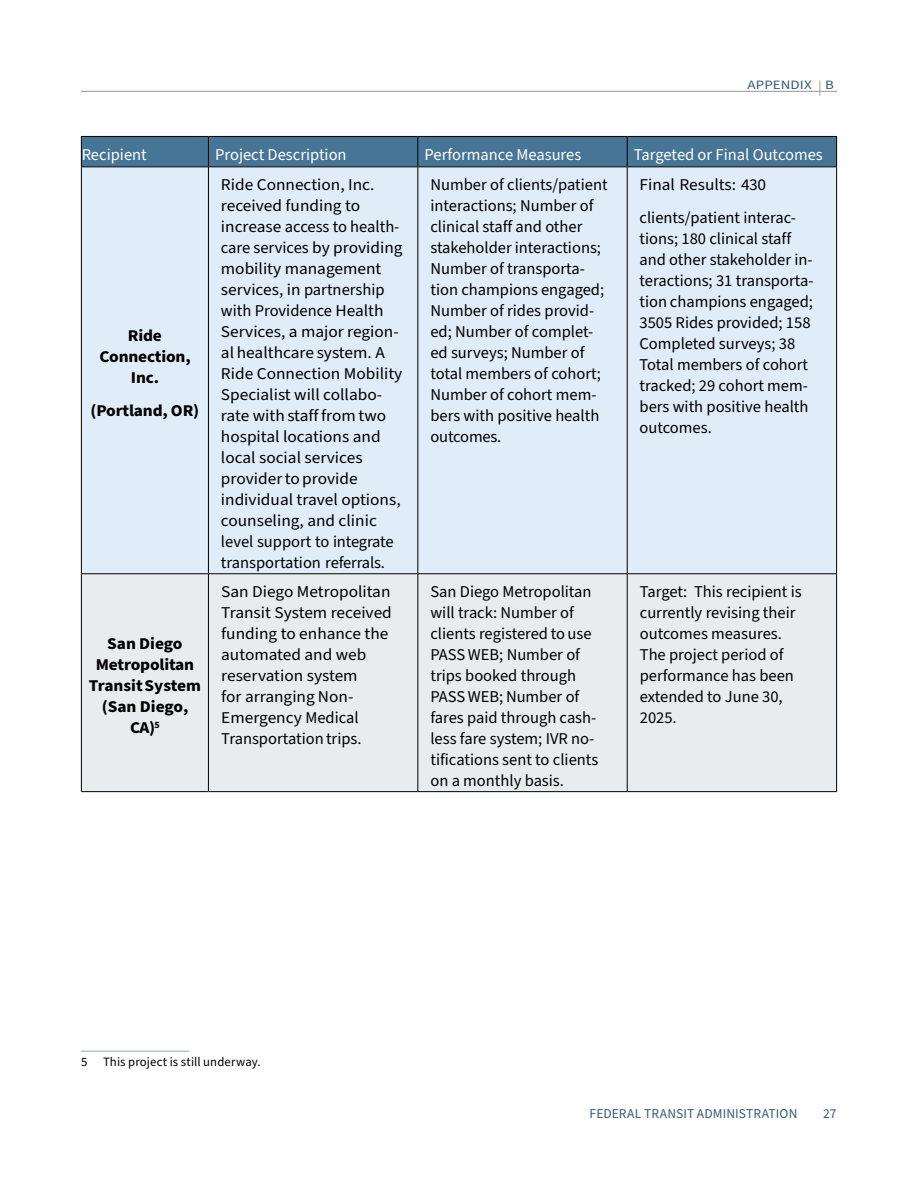
<style>
.page{position:relative;width:918px;height:1188px;background:#fff}
.page>*{position:absolute;margin:0;border:0;box-sizing:border-box;transform-origin:0 0}
.t1{font:16.5px/21px "Source Sans Pro";color:#000}
.t2{font:16.5px/21px "Source Sans Pro";color:#000;scale:1.05 1}
.t3{font:700 16.5px/21px "Source Sans Pro";letter-spacing:-.01em;color:#000;text-align:center;scale:1.05 1}
.t4{font:16.5px "Source Sans Pro";color:#fff}
.t5{font:13.5px "Source Sans Pro";letter-spacing:.005em;color:#395b74}
.t6{font:12.75px "Source Sans Pro";letter-spacing:.01em;color:#000}
.t7{font:12.75px "Source Sans Pro";letter-spacing:.005em;color:#395b74;scale:1.18 1}
.s1{font-size:15.3px;color:#a7a9ac}
</style>
<div class="page">
<hr style="left:81px;top:91px;width:756px;height:1px;background:#939598">
<div style="left:82px;top:167px;width:754px;height:406px;background:#e0edf9"></div>
<div style="left:82px;top:574px;width:754px;height:217px;background:#e9ecee"></div>
<div style="left:81px;top:136px;width:756px;height:30px;background:#467595"></div>
<hr style="left:81px;top:166px;width:127px;height:1px;background:#000">
<hr style="left:208px;top:166px;width:210px;height:1px;background:#000">
<hr style="left:418px;top:166px;width:209px;height:1px;background:#000">
<hr style="left:627px;top:166px;width:210px;height:1px;background:#000">
<hr style="left:81px;top:167px;width:1px;height:406px;background:#000">
<hr style="left:208px;top:167px;width:1px;height:406px;background:#000">
<hr style="left:417px;top:167px;width:1px;height:406px;background:#000">
<hr style="left:627px;top:167px;width:1px;height:406px;background:#000">
<hr style="left:836px;top:167px;width:1px;height:406px;background:#000">
<hr style="left:81px;top:573px;width:127px;height:1px;background:#000">
<hr style="left:81px;top:574px;width:1px;height:217px;background:#000">
<hr style="left:208px;top:573px;width:210px;height:1px;background:#000">
<hr style="left:208px;top:574px;width:1px;height:217px;background:#000">
<hr style="left:418px;top:573px;width:209px;height:1px;background:#000">
<hr style="left:417px;top:574px;width:1px;height:217px;background:#000">
<hr style="left:627px;top:573px;width:210px;height:1px;background:#000">
<hr style="left:627px;top:574px;width:1px;height:217px;background:#000">
<hr style="left:836px;top:574px;width:1px;height:217px;background:#000">
<hr style="left:81px;top:791px;width:127px;height:1px;background:#000">
<hr style="left:208px;top:791px;width:210px;height:1px;background:#000">
<hr style="left:418px;top:791px;width:209px;height:1px;background:#000">
<hr style="left:627px;top:791px;width:210px;height:1px;background:#000">
<hr style="left:81px;top:1051px;width:108px;height:1px;background:#8eaac2">
<p class="t7" style="left:747px;top:76px;width:75px">APPENDIX <span class="s1">|</span> B</p>
<p class="t4" style="left:82px;top:144px;width:67px">Recipient</p>
<p class="t4" style="left:215px;top:144px;width:133px">Project Description</p>
<p class="t4" style="left:425px;top:144px;width:158px">Performance Measures</p>
<p class="t4" style="left:634px;top:144px;width:190px">Targeted or Final Outcomes</p>
<p class="t3" style="left:99px;top:326px;width:89px">Ride<br>Connection,<br>Inc.</p>
<p class="t3" style="left:91px;top:401px;width:105px">(Portland, OR)</p>
<p class="t3" style="left:89px;top:634px;width:108px">San Diego<br>Metropolitan<br>Transit System (San Diego,<br>CA)<sup>5</sup></p>
<p class="t2" style="left:221px;top:174px;width:174px">Ride Connection, Inc. received funding to increase access to health&shy;care services by providing mobility management services, in partnership with Providence Health<br>Services, a major region&shy;al healthcare system. A<br>Ride Connection Mobility<br>Specialist will collabo&shy;rate with staff from two hospital locations and local social services provider to provide individual travel options, counseling, and clinic level support to integrate transportation referrals.</p>
<p class="t1" style="left:430px;top:174px;width:179px">Number of clients/patient interactions; Number of clinical staff and other stakeholder interactions;<br>Number of transporta&shy;tion champions engaged;<br>Number of rides provid&shy;ed; Number of complet&shy;ed surveys; Number of total members of cohort;<br>Number of cohort mem&shy;bers with positive health outcomes.</p>
<p class="t2" style="left:640px;top:174px;width:122px">Final Results: 430</p>
<p class="t1" style="left:640px;top:208px;width:175px">clients/patient interac&shy;tions; 180 clinical staff and other stakeholder in&shy;teractions; 31 transporta&shy;tion champions engaged;<br>3505 Rides provided; 158<br>Completed surveys; 38<br>Total members of cohort tracked; 29 cohort mem&shy;bers with positive health outcomes.</p>
<p class="t2" style="left:221px;top:581px;width:164px">San Diego Metropolitan<br>Transit System received funding to enhance the automated and web reservation system<br>for arranging Non-<br>Emergency Medical<br>Transportation trips.</p>
<p class="t1" style="left:430px;top:581px;width:169px">San Diego Metropolitan will track: Number of clients registered to use<br>PASS WEB; Number of trips booked through<br>PASS WEB; Number of fares paid through cash&shy;less fare system; IVR no&shy;tifications sent to clients on a monthly basis.</p>
<p class="t1" style="left:640px;top:581px;width:163px">Target: This recipient is currently revising their outcomes measures.<br>The project period of performance has been extended to June 30,<br>2025.</p>
<p class="t6" style="left:81px;top:1054px;width:181px">5 This project is still underway.</p>
<p class="t5" style="left:590px;top:1105px;width:209px">FEDERAL TRANSIT ADMINISTRATION</p>
<p class="t5" style="left:823px;top:1105px;width:15px">27</p>
</div>
